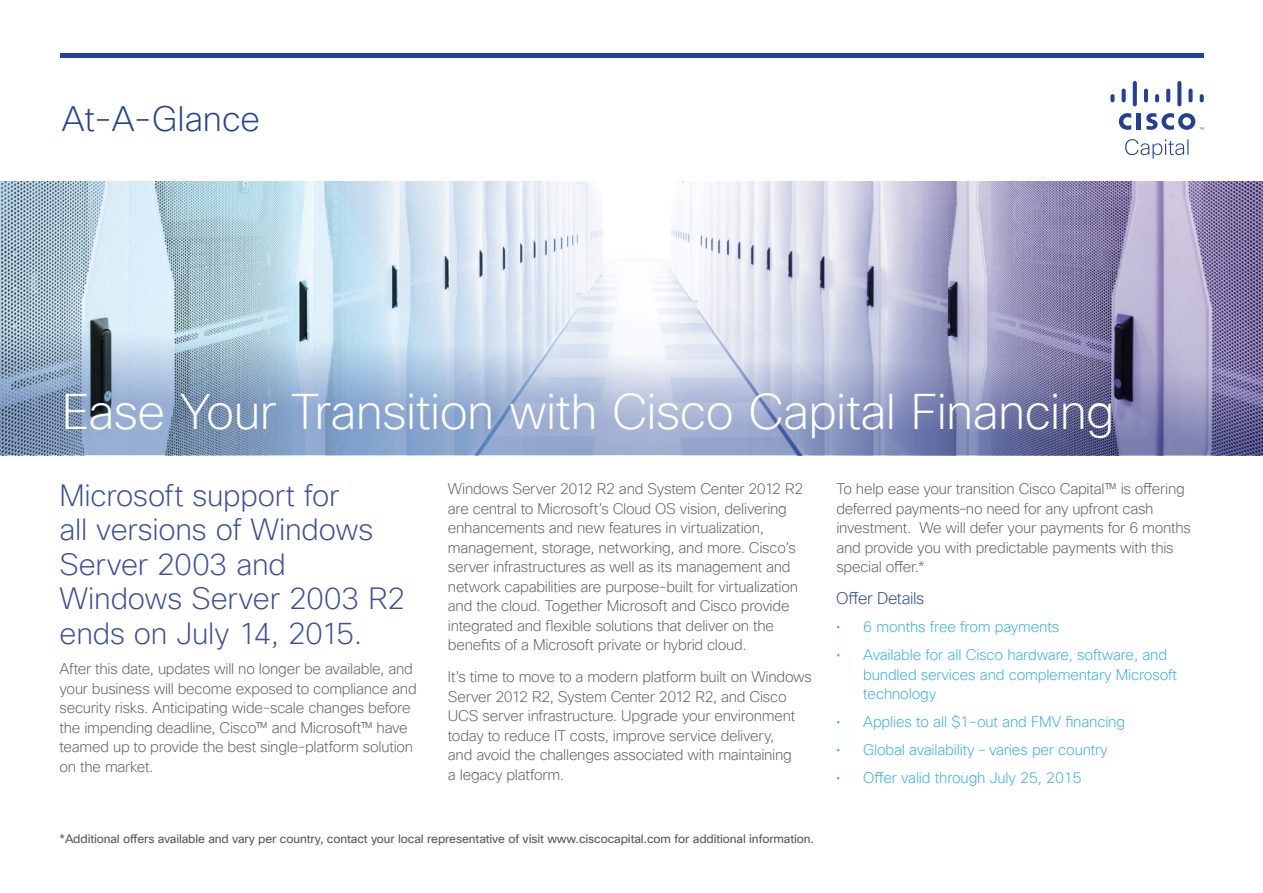
<style>
.page{position:relative;width:1263px;height:893px;background:#fff}
.page>*{position:absolute;margin:0;border:0;box-sizing:border-box;transform-origin:0 0}
.t1{font:200 48.9px "Cisco Sans TT";letter-spacing:-.01em;color:#fff}
.t2{font:200 34.5px "Cisco Sans TT";color:#214195}
.t3{font:200 30px/34.5px "Cisco Sans TT";letter-spacing:-.01em;color:#394e9c}
.t4{font:200 16.5px "Cisco Sans TT";letter-spacing:-.02em;color:#214195}
.t5{font:200 15px/19.5px "Cisco Sans TT";letter-spacing:-.015em;color:#58595b}
.t6{font:200 15px/19.5px "Cisco Sans TT";letter-spacing:-.01em;color:#2cace2}
.t7{font:12px "Cisco Sans TT";letter-spacing:-.01em;color:#58595b}
</style>
<div class="page">
<img style="left:0;top:181px;width:1263px;height:87px">
<hr style="left:60px;top:53px;width:1144px;height:4px;background:#214195">
<svg style="left:1125px;top:139px;width:63px;height:20px"></svg>
<hr style="left:1137px;top:113px;width:4px;height:16px;background:#214195">
<svg style="left:1119px;top:113px;width:12px;height:17px"></svg>
<svg style="left:1110px;top:94px;width:4px;height:8px"></svg>
<svg style="left:1122px;top:89px;width:4px;height:13px"></svg>
<svg style="left:1133px;top:81px;width:4px;height:25px"></svg>
<hr style="left:1144px;top:89px;width:4px;height:13px;background:#214195;border-radius:2px">
<svg style="left:1155px;top:94px;width:4px;height:8px"></svg>
<svg style="left:1166px;top:89px;width:4px;height:13px"></svg>
<svg style="left:1177px;top:81px;width:4px;height:25px"></svg>
<svg style="left:1188px;top:89px;width:4px;height:13px"></svg>
<svg style="left:1200px;top:94px;width:4px;height:8px"></svg>
<svg style="left:1146px;top:113px;width:58px;height:17px"></svg>
<svg style="left:0;top:268px;width:1263px;height:187px;background:#a4b0cc"></svg>
<h2 class="t2" style="left:62px;top:97px;width:200px">At-A-Glance</h2>
<h1 class="t1" style="left:62px;top:381px;width:1054px">Ease Your Transition with Cisco Capital Financing</h1>
<h3 class="t3" style="left:60px;top:478px;width:347px">Microsoft support for<br>all versions of Windows<br>Server 2003 and<br>Windows Server 2003 R2 ends on July 14, 2015.</h3>
<p class="t5" style="left:60px;top:659px;width:359px">After this date, updates will no longer be available, and your business will become exposed to compliance and security risks. Anticipating wide-scale changes before the impending deadline, Cisco™ and Microsoft™ have teamed up to provide the best single-platform solution on the market.</p>
<p class="t5" style="left:448px;top:479px;width:357px">Windows Server 2012 R2 and System Center 2012 R2 are central to Microsoft’s Cloud OS vision, delivering enhancements and new features in virtualization, management, storage, networking, and more. Cisco’s server infrastructures as well as its management and network capabilities are purpose-built for virtualization and the cloud. Together Microsoft and Cisco provide integrated and flexible solutions that deliver on the benefits of a Microsoft private or hybrid cloud.</p>
<p class="t5" style="left:448px;top:667px;width:366px">It’s time to move to a modern platform built on Windows Server 2012 R2, System Center 2012 R2, and Cisco UCS server infrastructure. Upgrade your environment today to reduce IT costs, improve service delivery,<br>and avoid the challenges associated with maintaining<br>a legacy platform.</p>
<p class="t7" style="left:60px;top:831px;width:756px">*Additional offers available and vary per country, contact your local representative of visit www.ciscocapital.com for additional information.</p>
<p class="t5" style="left:836px;top:479px;width:356px">To help ease your transition Cisco Capital™ is offering deferred payments–no need for any upfront cash investment. We will defer your payments for 6 months and provide you with predictable payments with this special offer.*</p>
<p class="t4" style="left:836px;top:588px;width:90px">Offer Details</p>
<p class="t6" style="left:836px;top:617px;width:224px">• 6 months free from payments</p>
<p class="t6" style="left:863px;top:645px;width:315px;text-indent:-27px">• Available for all Cisco hardware, software, and bundled services and complementary Microsoft technology</p>
<p class="t6" style="left:836px;top:712px;width:290px">• Applies to all $1-out and FMV financing</p>
<p class="t6" style="left:836px;top:740px;width:273px">• Global availability – varies per country</p>
<p class="t6" style="left:836px;top:768px;width:247px">• Offer valid through July 25, 2015</p>
</div>
